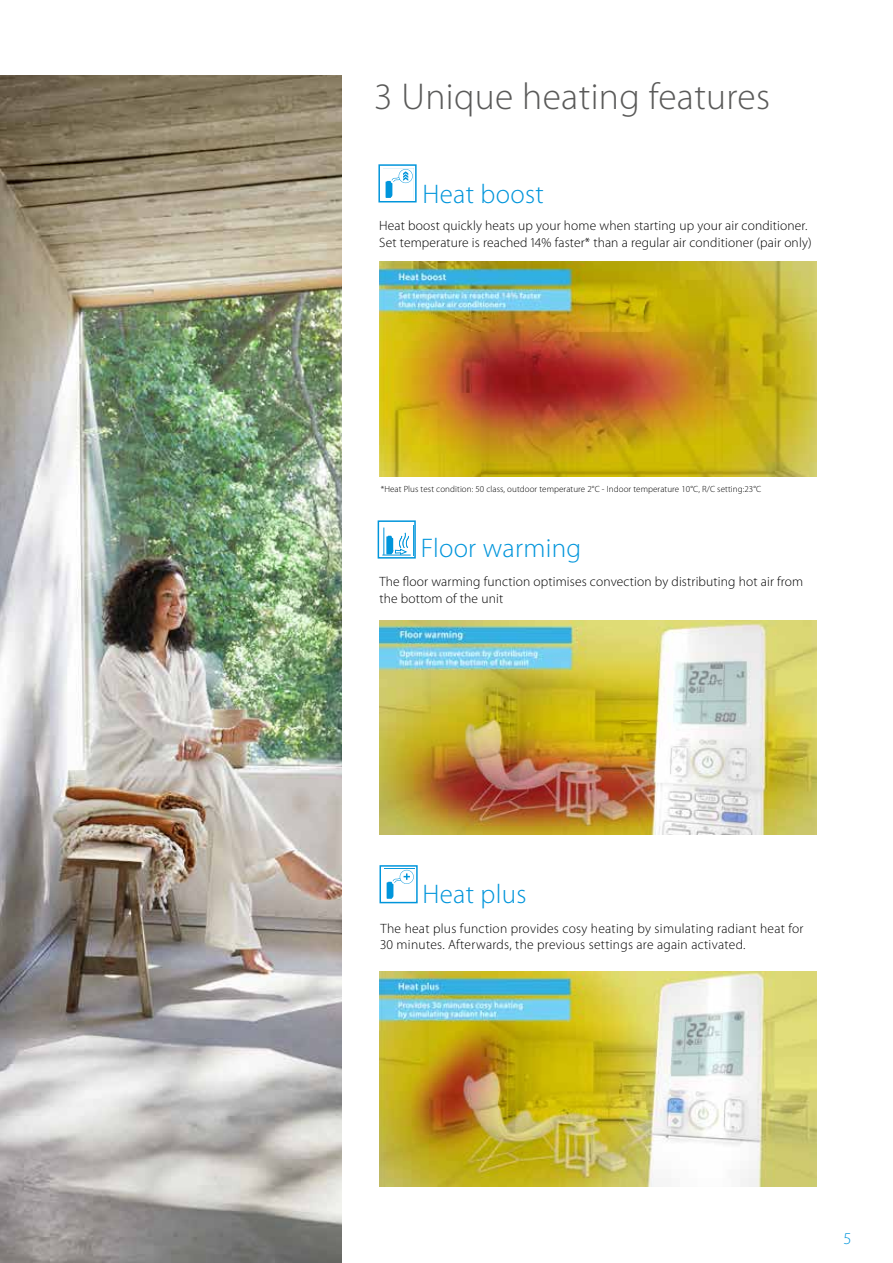
<style>
.page{position:relative;width:893px;height:1263px;background:#fff}
.page>*{position:absolute;margin:0;border:0;box-sizing:border-box;transform-origin:0 0}
.t1{font:300 37.5px "Myriad Pro";letter-spacing:.01em;color:#5a5a59}
.t2{font:300 27px "Myriad Pro";letter-spacing:.01em;color:#0095db}
.t3{font:300 16.5px "Myriad Pro";color:#0095db}
.t4{font:300 13.5px/16.5px "Myriad Pro";letter-spacing:.01em;color:#000}
.t5{font:300 9px "Myriad Pro";letter-spacing:.01em;color:#000}
</style>
<div class="page">
<img style="left:0;top:76px;width:342px;height:1187px">
<div style="left:379px;top:865px;width:39px;height:38px;border:2px solid #0095db"></div>
<svg style="left:386px;top:869px;width:28px;height:30px"></svg>
<img style="left:379px;top:972px;width:437px;height:214px">
<div style="left:378px;top:164px;width:39px;height:38px;border:2px solid #0095db"></div>
<svg style="left:383px;top:168px;width:31px;height:31px"></svg>
<img style="left:379px;top:262px;width:437px;height:214px">
<div style="left:378px;top:520px;width:38px;height:39px;border:2px solid #0095db"></div>
<svg style="left:382px;top:527px;width:29px;height:29px"></svg>
<img style="left:379px;top:620px;width:437px;height:215px">
<h1 class="t1" style="left:374px;top:75px;width:397px">3 Unique heating features</h1>
<h2 class="t2" style="left:423px;top:179px;width:123px">Heat boost</h2>
<p class="t4" style="left:379px;top:218px;width:434px">Heat boost quickly heats up your home when starting up your air conditioner.<br>Set temperature is reached 14% faster* than a regular air conditioner (pair only)</p>
<p class="t5" style="left:381px;top:484px;width:382px">*Heat Plus test condition: 50 class, outdoor temperature 2°C - Indoor temperature 10°C, R/C setting:23°C</p>
<h2 class="t2" style="left:421px;top:533px;width:162px">Floor warming</h2>
<p class="t4" style="left:379px;top:574px;width:425px">The floor warming function optimises convection by distributing hot air from the bottom of the unit</p>
<h2 class="t2" style="left:423px;top:879px;width:105px">Heat plus</h2>
<p class="t4" style="left:381px;top:920px;width:424px">The heat plus function provides cosy heating by simulating radiant heat for<br>30 minutes. Afterwards, the previous settings are again activated.</p>
<p class="t3" style="left:843px;top:1230px;width:10px">5</p>
</div>
